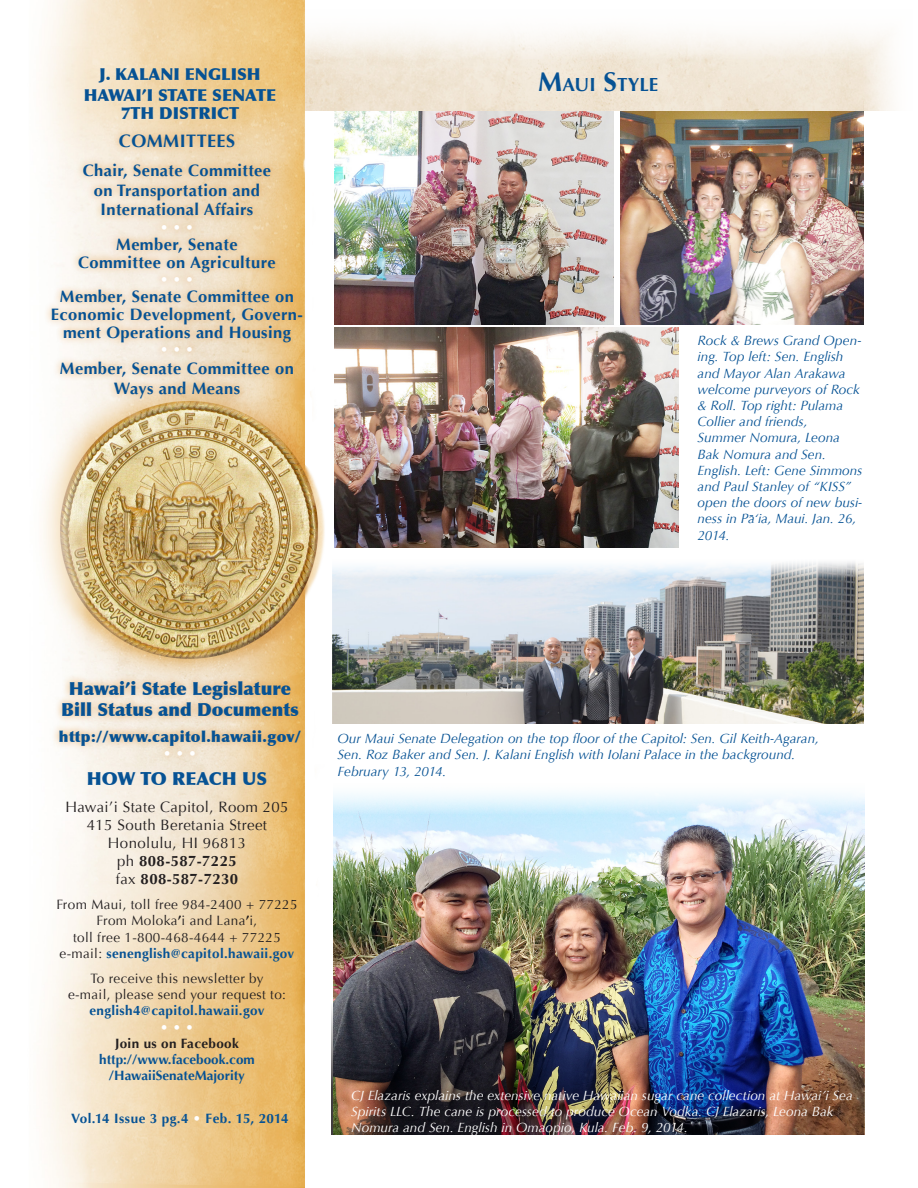
<style>
.page{position:relative;width:918px;height:1188px;background:#fff}
.page>*{position:absolute;margin:0;border:0;box-sizing:border-box;transform-origin:0 0}
.Senate_Headline{font:700 18.9px "Optima";letter-spacing:.005em;color:#065294}
.t1{font:900 18px "Optima";color:#065294}
.Emphasis{font:700 18px "Optima";letter-spacing:.025em;color:#065294}
.Emphasis-2{font:700 16.5px/18px "Optima";letter-spacing:.025em;color:#065294;text-align:center}
.Emphasis-3{font:900 16.5px "Optima";color:#065294}
.t2{font:15px "Optima";letter-spacing:.025em;color:#231f20}
.t3{font:900 15px "Optima";letter-spacing:.025em;color:#065294}
.t4{font:700 15px "Optima";letter-spacing:.025em;color:#231f20}
.t5{font:italic 13.5px/16.2px "Optima";color:#065294}
.t6{font:italic 13.5px/16.2px "Optima";color:#fff}
.t7{font:13.5px "Optima";letter-spacing:.025em;color:#231f20}
.Emphasis-4{font:700 13.5px "Optima";letter-spacing:.025em;color:#065294}
.Emphasis-5{font:700 13.5px "Optima";color:#065294}
.t8{font:700 13.5px "Optima";letter-spacing:.025em;color:#231f20}
.Emphasis-6{font:700 13.5px "Optima";color:#fff}
.s1{font-size:27px}
.s2{font-weight:400}
.s3{font-weight:700}
.s4{font-weight:400;color:#231f20}
.s5{color:#fff}
</style>
<div class="page">
<img style="left:333px;top:793px;width:531px;height:202px">
<img style="left:333px;top:995px;width:531px;height:140px">
<img style="left:334px;top:328px;width:345px;height:219px">
<img style="left:620px;top:111px;width:244px;height:213px">
<img style="left:334px;top:111px;width:279px;height:213px">
<img style="left:333px;top:562px;width:531px;height:162px">
<img style="left:333px;top:31px;width:559px;height:80px">
<img style="left:41px;top:0;width:292px;height:1188px">
<div style="left:44px;top:127px;width:266px;height:279px;background:#df943c;opacity:.75"></div>
<div style="left:52px;top:673px;width:256px;height:90px;background:#df943c;opacity:.75"></div>
<p class="Emphasis-3" style="left:99px;top:64px;width:163px">J. KALANI ENGLISH</p>
<p class="Emphasis-3" style="left:84px;top:85px;width:194px">HAWAI’I STATE SENATE</p>
<p class="Emphasis-3" style="left:121px;top:103px;width:120px">7TH DISTRICT</p>
<p class="Emphasis" style="left:119px;top:130px;width:118px">COMMITTEES</p>
<p class="Emphasis-2" style="left:83px;top:161px;width:190px">Chair, Senate Committee</p>
<p class="Emphasis-2" style="left:94px;top:181px;width:168px">on Transportation and</p>
<p class="Emphasis-2" style="left:101px;top:201px;width:154px">International Affairs</p>
<p class="Emphasis-6" style="left:160px;top:219px;width:35px">• • •</p>
<p class="Emphasis-2" style="left:116px;top:235px;width:123px">Member, Senate</p>
<p class="Emphasis-2" style="left:78px;top:253px;width:199px">Committee on Agriculture</p>
<p class="Emphasis-6" style="left:160px;top:271px;width:35px">• • •</p>
<p class="Emphasis-2" style="left:51px;top:287px;width:254px">Member, Senate Committee on<br>Economic Development, Govern&shy;ment Operations and Housing</p>
<p class="Emphasis-6" style="left:160px;top:342px;width:35px">• • •</p>
<p class="Emphasis-2" style="left:60px;top:359px;width:236px">Member, Senate Committee on</p>
<p class="Emphasis-2" style="left:114px;top:379px;width:128px">Ways and Means</p>
<p class="Senate_Headline" style="left:538px;top:73px;width:122px"><span class="s1">M</span>AUI <span class="s1">S</span>TYLE</p>
<p class="t5" style="left:698px;top:333px;width:166px">Rock &amp; Brews Grand Open&shy;ing. Top left: Sen. English and Mayor Alan Arakawa welcome purveyors of Rock &amp; Roll. Top right: Pulama<br>Collier and friends,<br>Summer Nomura, Leona<br>Bak Nomura and Sen.<br>English. Left: Gene Simmons and Paul Stanley of “KISS” open the doors of new busi&shy;ness in Pa‘ia, Maui. Jan. 26,<br>2014.</p>
<p class="t1" style="left:69px;top:677px;width:224px">Hawai’i State Legislature</p>
<p class="t1" style="left:61px;top:699px;width:239px">Bill Status and Documents</p>
<p class="t3" style="left:59px;top:727px;width:244px">http://www.capitol.hawaii.gov/</p>
<p class="Emphasis-6" style="left:163px;top:745px;width:35px">• • •</p>
<p class="t1" style="left:87px;top:768px;width:182px">HOW TO REACH US</p>
<p class="t2" style="left:65px;top:798px;width:225px">Hawai’i State Capitol, Room 205</p>
<p class="t2" style="left:87px;top:816px;width:182px">415 South Beretania Street</p>
<p class="t2" style="left:108px;top:834px;width:140px">Honolulu, HI 96813</p>
<p class="t4" style="left:117px;top:852px;width:121px"><span class="s2">ph</span> 808-587-7225</p>
<p class="t4" style="left:116px;top:870px;width:124px"><span class="s2">fax</span> 808-587-7230</p>
<p class="t7" style="left:56px;top:897px;width:243px">From Maui, toll free 984-2400 + 77225</p>
<p class="t7" style="left:97px;top:913px;width:162px">From Moloka<span class="s3">’</span>i and Lana<span class="s3">’</span>i,</p>
<p class="t7" style="left:73px;top:929px;width:209px">toll free 1-800-468-4644 + 77225</p>
<p class="Emphasis-4" style="left:60px;top:945px;width:236px"><span class="s4">e-mail:</span> senenglish@capitol.hawaii.gov</p>
<p class="t7" style="left:90px;top:971px;width:175px">To receive this newsletter by</p>
<p class="t7" style="left:68px;top:987px;width:219px">e-mail, please send your request to:</p>
<p class="Emphasis-4" style="left:89px;top:1003px;width:177px">english4@capitol.hawaii.gov</p>
<p class="Emphasis-6" style="left:160px;top:1019px;width:35px">• • •</p>
<p class="t8" style="left:115px;top:1035px;width:125px">Join us on Facebook</p>
<p class="Emphasis-5" style="left:99px;top:1052px;width:157px">http://www.facebook.com</p>
<p class="Emphasis-5" style="left:109px;top:1068px;width:138px">/HawaiiSenateMajority</p>
<p class="Emphasis-4" style="left:71px;top:1110px;width:219px">Vol.14 Issue 3 pg.4 <span class="s5">•</span> Feb. 15, 2014</p>
<p class="t5" style="left:338px;top:731px;width:483px">Our Maui Senate Delegation on the top floor of the Capitol: Sen. Gil Keith-Agaran,<br>Sen. Roz Baker and Sen. J. Kalani English with Iolani Palace in the background.<br>February 13, 2014.</p>
<p class="t6" style="left:351px;top:1087px;width:503px">CJ Elazaris explains the extensive native Hawaiian sugar cane collection at Hawai’i Sea<br>Spirits LLC. The cane is processed to produce Ocean Vodka. CJ Elazaris, Leona Bak<br>Nomura and Sen. English in Omaopio, Kula. Feb. 9, 2014.</p>
</div>
